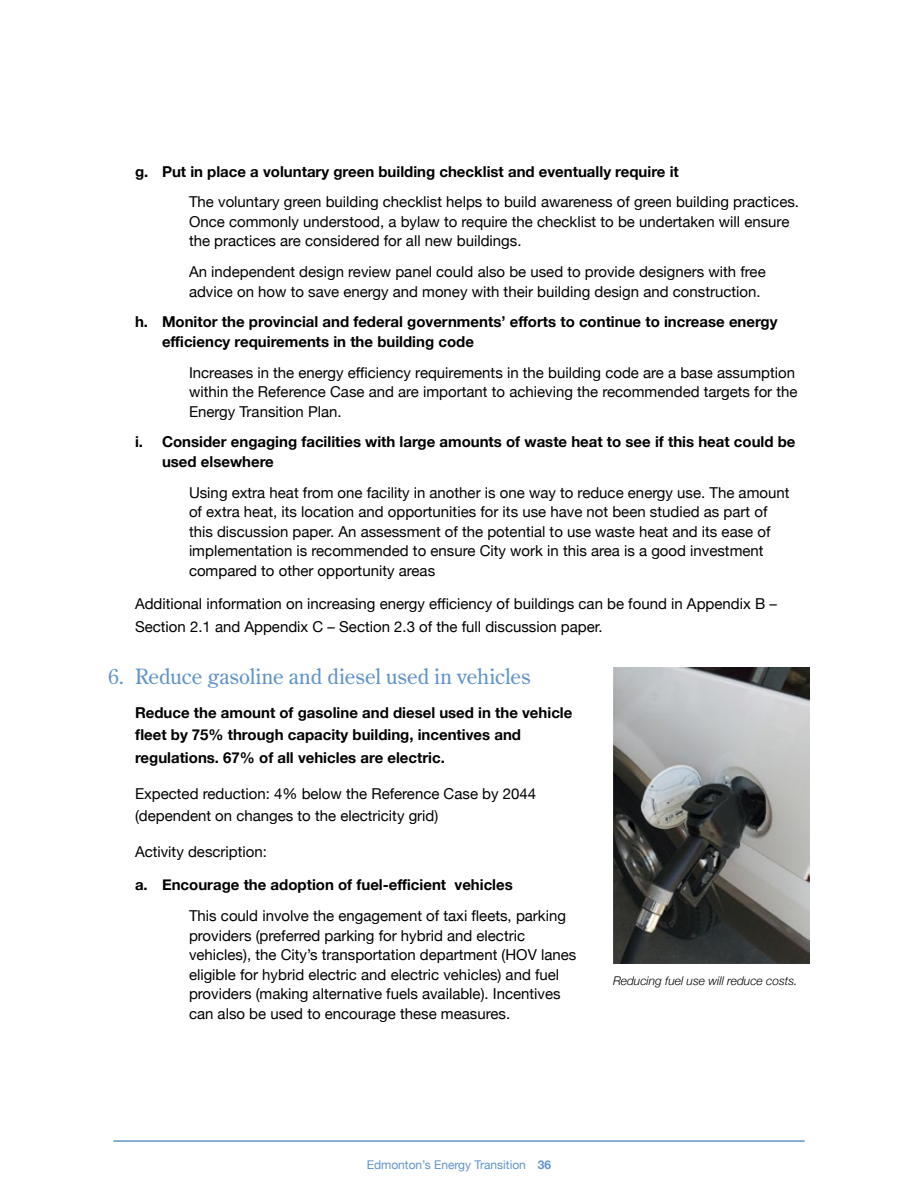
<style>
.page{position:relative;width:918px;height:1188px;background:#fff}
.page>*{position:absolute;margin:0;border:0;box-sizing:border-box;transform-origin:0 0}
.t1{font:21px "Century Old Style Std";letter-spacing:.005em;color:#6194c9}
.t2{font:15px/19.5px "Helvetica Neue";color:#000}
.t3{font:700 15px/19.5px "Helvetica Neue";color:#000}
.t4{font:italic 300 12px "Helvetica Neue";color:#000}
.t5{font:12px "Helvetica Neue";color:#6194c9}
.s1{font-weight:700}
</style>
<div class="page">
<hr style="left:113px;top:1140px;width:692px;height:2px;background:#6194c9">
<img style="left:613px;top:667px;width:197px;height:297px">
<p class="t3" style="left:135px;top:161px;width:545px">g. Put in place a voluntary green building checklist and eventually require it</p>
<p class="t2" style="left:189px;top:191px;width:612px">The voluntary green building checklist helps to build awareness of green building practices.<br>Once commonly understood, a bylaw to require the checklist to be undertaken will ensure the practices are considered for all new buildings.</p>
<p class="t2" style="left:189px;top:261px;width:578px">An independent design review panel could also be used to provide designers with free advice on how to save energy and money with their building design and construction.</p>
<p class="t3" style="left:162px;top:311px;width:617px;text-indent:-27px">h. Monitor the provincial and federal governments’ efforts to continue to increase energy efficiency requirements in the building code</p>
<p class="t2" style="left:189px;top:361px;width:610px">Increases in the energy efficiency requirements in the building code are a base assumption within the Reference Case and are important to achieving the recommended targets for the<br>Energy Transition Plan.</p>
<p class="t3" style="left:162px;top:431px;width:635px;text-indent:-27px">i. Consider engaging facilities with large amounts of waste heat to see if this heat could be used elsewhere</p>
<p class="t2" style="left:189px;top:481px;width:602px">Using extra heat from one facility in another is one way to reduce energy use. The amount of extra heat, its location and opportunities for its use have not been studied as part of this discussion paper. An assessment of the potential to use waste heat and its ease of implementation is recommended to ensure City work in this area is a good investment compared to other opportunity areas</p>
<p class="t2" style="left:135px;top:592px;width:643px;line-height:22.5px">Additional information on increasing energy efficiency of buildings can be found in Appendix B –<br>Section 2.1 and Appendix C – Section 2.3 of the full discussion paper.</p>
<h1 class="t1" style="left:108px;top:663px;width:424px">6. Reduce gasoline and diesel used in vehicles</h1>
<p class="t3" style="left:135px;top:700px;width:439px;line-height:22.5px">Reduce the amount of gasoline and diesel used in the vehicle fleet by 75% through capacity building, incentives and regulations. 67% of all vehicles are electric.</p>
<p class="t2" style="left:135px;top:781px;width:403px;line-height:22.5px">Expected reduction: 4% below the Reference Case by 2044 (dependent on changes to the electricity grid)</p>
<p class="t2" style="left:135px;top:841px;width:133px">Activity description:</p>
<p class="t3" style="left:135px;top:874px;width:379px">a. Encourage the adoption of fuel-efficient vehicles</p>
<p class="t2" style="left:189px;top:905px;width:389px">This could involve the engagement of taxi fleets, parking providers (preferred parking for hybrid and electric vehicles), the City’s transportation department (HOV lanes eligible for hybrid electric and electric vehicles) and fuel providers (making alternative fuels available). Incentives can also be used to encourage these measures.</p>
<p class="t4" style="left:613px;top:972px;width:186px">Reducing fuel use will reduce costs.</p>
<p class="t5" style="left:367px;top:1155px;width:186px">Edmonton’s Energy Transition <span class="s1">36</span></p>
</div>
